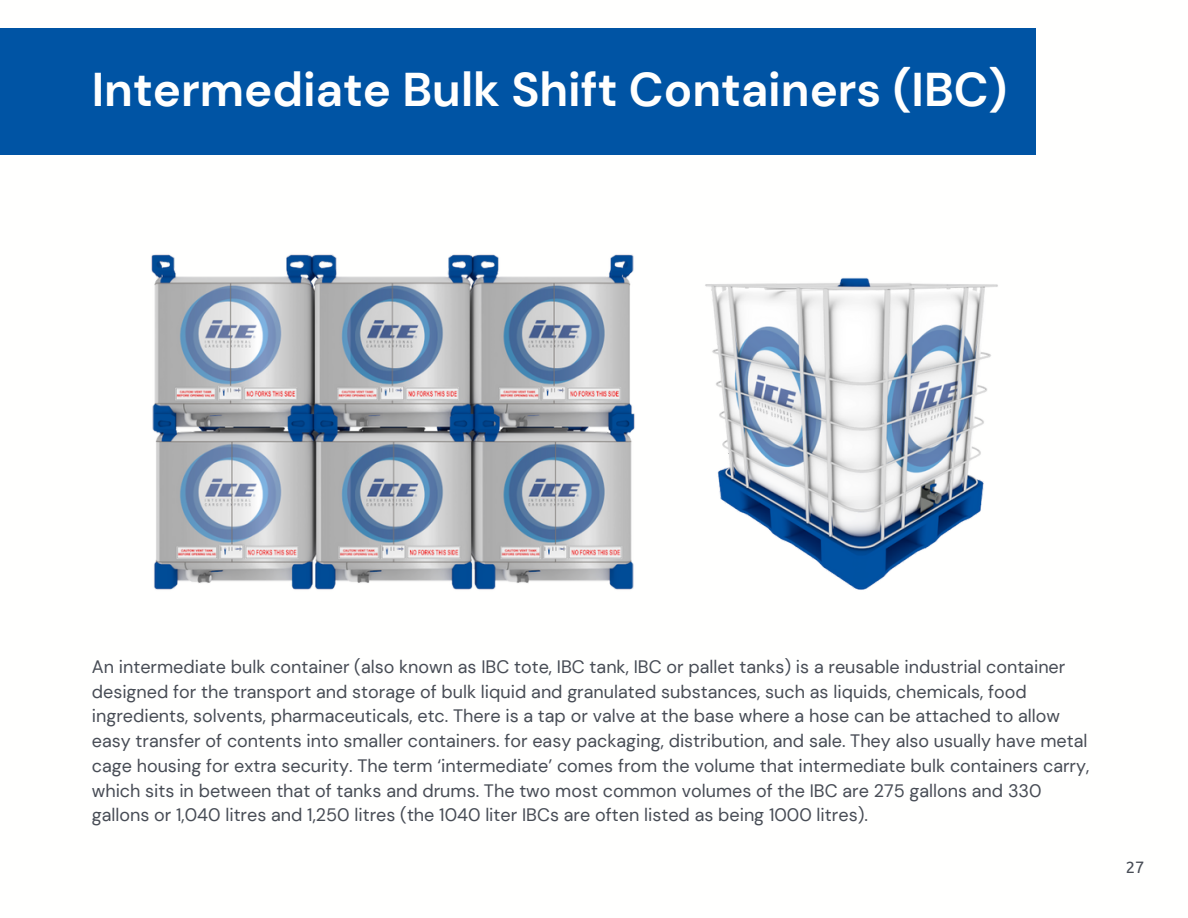
<style>
.page{position:relative;width:1188px;height:918px;background:#fff}
.page>*{position:absolute;margin:0;border:0;box-sizing:border-box;transform-origin:0 0}
.t1{font:700 47.25px "DM Sans";color:#fffffe}
.t2{font:18px/24.8px "DM Sans";color:#474c55}
.t3{font:16.5px "Ubuntu";color:#474c55}
</style>
<div class="page">
<div style="left:0;top:28px;width:1036px;height:126px;background:#0054a4"></div>
<img style="left:151px;top:254px;width:483px;height:336px">
<img style="left:566px;top:272px;width:432px;height:318px">
<h1 class="t1" style="left:92px;top:60px;width:917px">Intermediate Bulk Shift Containers (IBC)</h1>
<p class="t2" style="left:92px;top:654px;width:999px">An intermediate bulk container (also known as IBC tote, IBC tank, IBC or pallet tanks) is a reusable industrial container designed for the transport and storage of bulk liquid and granulated substances, such as liquids, chemicals, food ingredients, solvents, pharmaceuticals, etc. There is a tap or valve at the base where a hose can be attached to allow easy transfer of contents into smaller containers. for easy packaging, distribution, and sale. They also usually have metal cage housing for extra security. The term ‘intermediate’ comes from the volume that intermediate bulk containers carry, which sits in between that of tanks and drums. The two most common volumes of the IBC are 275 gallons and 330 gallons or 1,040 litres and 1,250 litres (the 1040 liter IBCs are often listed as being 1000 litres).</p>
<p class="t3" style="left:1126px;top:858px;width:20px">27</p>
</div>
